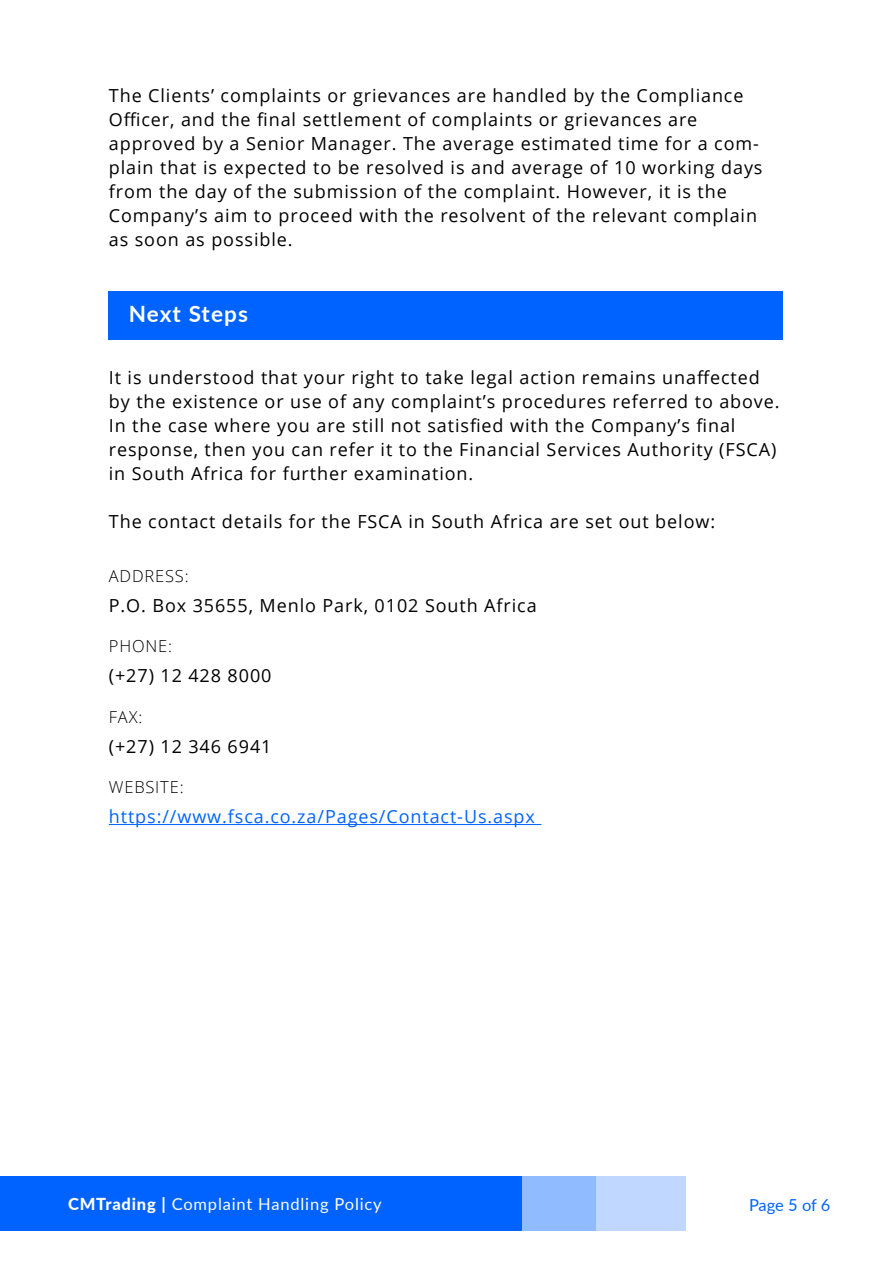
<style>
.page{position:relative;width:894px;height:1265px;background:#fff}
.page>*{position:absolute;margin:0;border:0;box-sizing:border-box;transform-origin:0 0}
.t1{font:700 22.5px "Lato";letter-spacing:.045em;color:#fff}
.t2{font:18px/24px "Open Sans";letter-spacing:.05em;color:#000}
.t3{font:18px "Open Sans";letter-spacing:.05em;color:#0063ff}
.t4{font:16.5px "Lato";letter-spacing:.05em;color:#fff}
.t5{font:300 16.5px "Open Sans";letter-spacing:.05em;color:#000}
.t6{font:16.5px "Lato";letter-spacing:-.01em;color:#0063ff}
.s1{font-weight:800}
</style>
<div class="page">
<hr style="left:109px;top:824px;width:432px;height:1px;background:#0063ff">
<div style="left:108px;top:291px;width:675px;height:48px;background:#0063ff"></div>
<div style="left:0;top:1176px;width:686px;height:54px;background:#c0d8ff"></div>
<div style="left:0;top:1176px;width:596px;height:54px;background:#90bbff"></div>
<div style="left:0;top:1176px;width:522px;height:54px;background:#0063ff"></div>
<p class="t2" style="left:109px;top:83px;width:655px">The Clients’ complaints or grievances are handled by the Compliance Officer, and the final settlement of complaints or grievances are approved by a Senior Manager. The average estimated time for a com&shy;plain that is expected to be resolved is and average of 10 working days from the day of the submission of the complaint. However, it is the Company’s aim to proceed with the resolvent of the relevant complain as soon as possible.</p>
<p class="t1" style="left:129px;top:297px;width:121px">Next Steps</p>
<p class="t2" style="left:109px;top:364px;width:672px">It is understood that your right to take legal action remains unaffected by the existence or use of any complaint’s procedures referred to above.<br>In the case where you are still not satisfied with the Company’s final response, then you can refer it to the Financial Services Authority (FSCA) in South Africa for further examination.</p>
<p class="t2" style="left:109px;top:508px;width:608px">The contact details for the FSCA in South Africa are set out below:</p>
<p class="t5" style="left:109px;top:564px;width:81px">ADDRESS:</p>
<p class="t2" style="left:109px;top:592px;width:429px">P.O. Box 35655, Menlo Park, 0102 South Africa</p>
<p class="t5" style="left:109px;top:635px;width:65px">PHONE:</p>
<p class="t2" style="left:109px;top:663px;width:164px">(+27) 12 428 8000</p>
<p class="t5" style="left:109px;top:705px;width:35px">FAX:</p>
<p class="t2" style="left:109px;top:733px;width:164px">(+27) 12 346 6941</p>
<p class="t5" style="left:109px;top:776px;width:76px">WEBSITE:</p>
<p class="t3" style="left:109px;top:804px;width:428px">https://www.fsca.co.za/Pages/Contact-Us.aspx</p>
<p class="t4" style="left:68px;top:1191px;width:315px"><span class="s1">CMTrading |</span> Complaint Handling Policy</p>
<p class="t6" style="left:749px;top:1193px;width:83px">Page 5 of 6</p>
</div>
